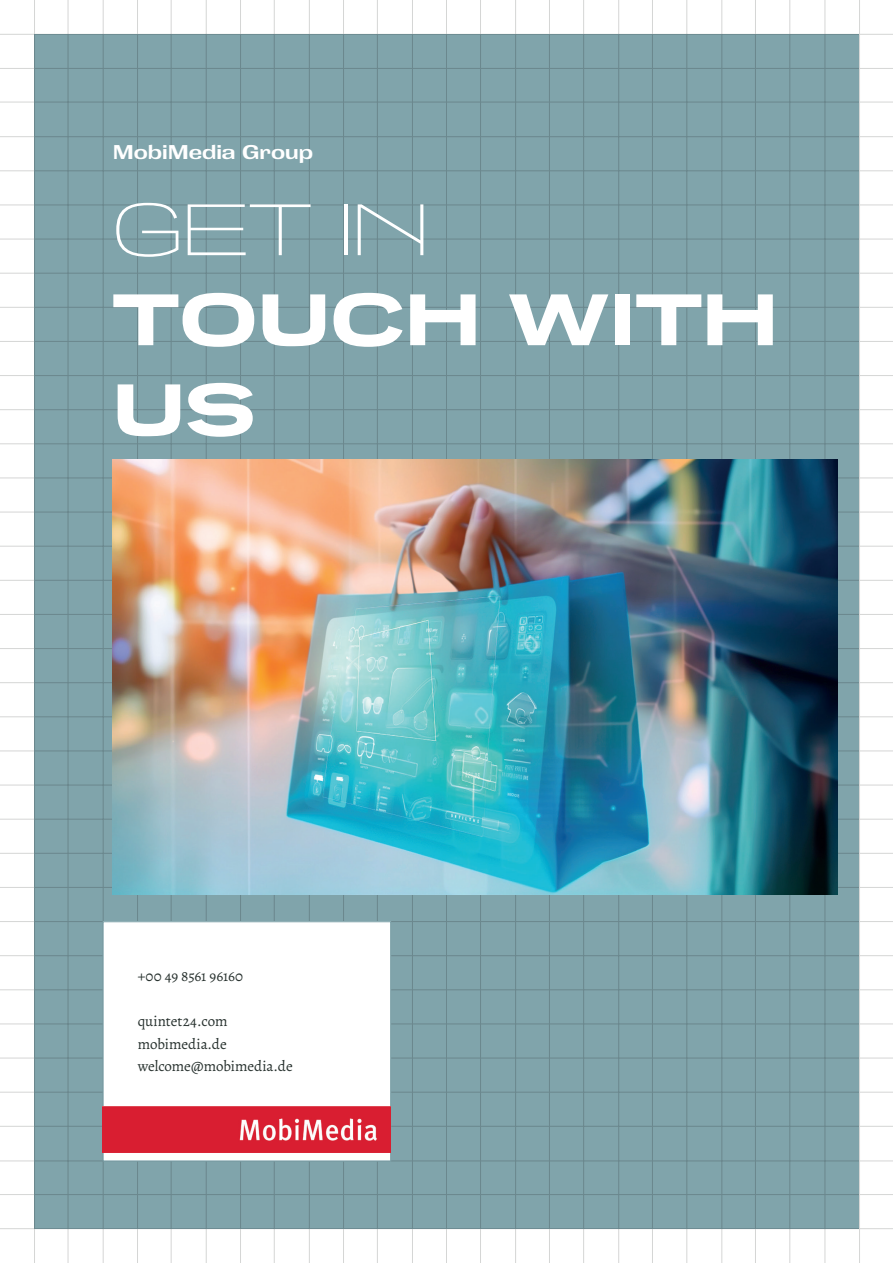
<style>
.page{position:relative;width:893px;height:1263px;background:#fff}
.page>*{position:absolute;margin:0;border:0;box-sizing:border-box;transform-origin:0 0}
.t1{font:75px/90px "Tussilago Hv";letter-spacing:-.005em;color:#fff}
.t2{font:75px "Tussilago El";color:#fff}
.t3{font:600 expanded 21px "Grange";color:#fff}
.t4{font:15px/22.5px "Alegreya";letter-spacing:-.005em;color:#27312e}
</style>
<div class="page">
<hr style="left:0;top:580px;width:893px;height:1px;background:#d5d6d5">
<hr style="left:0;top:205px;width:893px;height:1px;background:#d5d6d5">
<hr style="left:0;top:785px;width:893px;height:1px;background:#d5d6d5">
<hr style="left:0;top:375px;width:893px;height:1px;background:#d5d6d5">
<hr style="left:0;top:955px;width:893px;height:1px;background:#d5d6d5">
<hr style="left:0;top:102px;width:893px;height:1px;background:#d5d6d5">
<hr style="left:0;top:682px;width:893px;height:1px;background:#d5d6d5">
<hr style="left:0;top:307px;width:893px;height:1px;background:#d5d6d5">
<hr style="left:0;top:887px;width:893px;height:1px;background:#d5d6d5">
<hr style="left:0;top:478px;width:893px;height:1px;background:#d5d6d5">
<hr style="left:0;top:1058px;width:893px;height:1px;background:#d5d6d5">
<hr style="left:0;top:1160px;width:893px;height:1px;background:#d5d6d5">
<hr style="left:0;top:34px;width:893px;height:1px;background:#d5d6d5">
<hr style="left:0;top:614px;width:893px;height:1px;background:#d5d6d5">
<hr style="left:0;top:239px;width:893px;height:1px;background:#d5d6d5">
<hr style="left:0;top:819px;width:893px;height:1px;background:#d5d6d5">
<hr style="left:0;top:409px;width:893px;height:1px;background:#d5d6d5">
<hr style="left:0;top:989px;width:893px;height:1px;background:#d5d6d5">
<hr style="left:0;top:136px;width:893px;height:1px;background:#d5d6d5">
<hr style="left:0;top:716px;width:893px;height:1px;background:#d5d6d5">
<hr style="left:0;top:341px;width:893px;height:1px;background:#d5d6d5">
<hr style="left:0;top:921px;width:893px;height:1px;background:#d5d6d5">
<hr style="left:0;top:512px;width:893px;height:1px;background:#d5d6d5">
<hr style="left:0;top:1092px;width:893px;height:1px;background:#d5d6d5">
<hr style="left:0;top:1194px;width:893px;height:1px;background:#d5d6d5">
<hr style="left:0;top:1228px;width:893px;height:1px;background:#d5d6d5">
<hr style="left:0;top:68px;width:893px;height:1px;background:#d5d6d5">
<hr style="left:0;top:648px;width:893px;height:1px;background:#d5d6d5">
<hr style="left:0;top:273px;width:893px;height:1px;background:#d5d6d5">
<hr style="left:0;top:853px;width:893px;height:1px;background:#d5d6d5">
<hr style="left:0;top:443px;width:893px;height:1px;background:#d5d6d5">
<hr style="left:0;top:1024px;width:893px;height:1px;background:#d5d6d5">
<hr style="left:0;top:1126px;width:893px;height:1px;background:#d5d6d5">
<hr style="left:0;top:170px;width:893px;height:1px;background:#d5d6d5">
<hr style="left:0;top:751px;width:893px;height:1px;background:#d5d6d5">
<hr style="left:0;top:546px;width:893px;height:1px;background:#d5d6d5">
<hr style="left:171px;top:0;width:1px;height:1263px;background:#d5d6d5">
<hr style="left:343px;top:0;width:1px;height:1263px;background:#d5d6d5">
<hr style="left:68px;top:0;width:1px;height:1263px;background:#d5d6d5">
<hr style="left:274px;top:0;width:1px;height:1263px;background:#d5d6d5">
<hr style="left:446px;top:0;width:1px;height:1263px;background:#d5d6d5">
<hr style="left:686px;top:0;width:1px;height:1263px;background:#d5d6d5">
<hr style="left:549px;top:0;width:1px;height:1263px;background:#d5d6d5">
<hr style="left:789px;top:0;width:1px;height:1263px;background:#d5d6d5">
<hr style="left:206px;top:0;width:1px;height:1263px;background:#d5d6d5">
<hr style="left:377px;top:0;width:1px;height:1263px;background:#d5d6d5">
<hr style="left:103px;top:0;width:1px;height:1263px;background:#d5d6d5">
<hr style="left:309px;top:0;width:1px;height:1263px;background:#d5d6d5">
<hr style="left:480px;top:0;width:1px;height:1263px;background:#d5d6d5">
<hr style="left:721px;top:0;width:1px;height:1263px;background:#d5d6d5">
<hr style="left:583px;top:0;width:1px;height:1263px;background:#d5d6d5">
<hr style="left:825px;top:0;width:1px;height:1263px;background:#d5d6d5">
<hr style="left:859px;top:0;width:1px;height:1263px;background:#d5d6d5">
<hr style="left:618px;top:0;width:1px;height:1263px;background:#d5d6d5">
<hr style="left:34px;top:0;width:1px;height:1263px;background:#d5d6d5">
<hr style="left:240px;top:0;width:1px;height:1263px;background:#d5d6d5">
<hr style="left:412px;top:0;width:1px;height:1263px;background:#d5d6d5">
<hr style="left:652px;top:0;width:1px;height:1263px;background:#d5d6d5">
<hr style="left:515px;top:0;width:1px;height:1263px;background:#d5d6d5">
<hr style="left:755px;top:0;width:1px;height:1263px;background:#d5d6d5">
<hr style="left:137px;top:0;width:1px;height:1263px;background:#d5d6d5">
<div style="left:34px;top:34px;width:825px;height:1195px;background:#7fa3aa"></div>
<img style="left:113px;top:459px;width:724px;height:436px">
<div style="left:103px;top:922px;width:288px;height:239px;background:#fff"></div>
<div style="left:103px;top:921px;width:288px;height:240px;border:1px solid #7fa3aa"></div>
<img style="left:103px;top:1107px;width:287px;height:45px">
<h2 class="t3" style="left:113px;top:140px;width:202px">MobiMedia Group</h2>
<h1 class="t2" style="left:113px;top:182px;width:318px">GET IN</h1>
<h1 class="t1" style="left:113px;top:272px;width:667px">TOUCH WITH<br>US</h1>
<p class="t4" style="left:138px;top:965px;width:107px">+00 49 8561 96160</p>
<p class="t4" style="left:138px;top:1010px;width:157px">quintet24.com mobimedia.de welcome@mobimedia.de</p>
</div>
